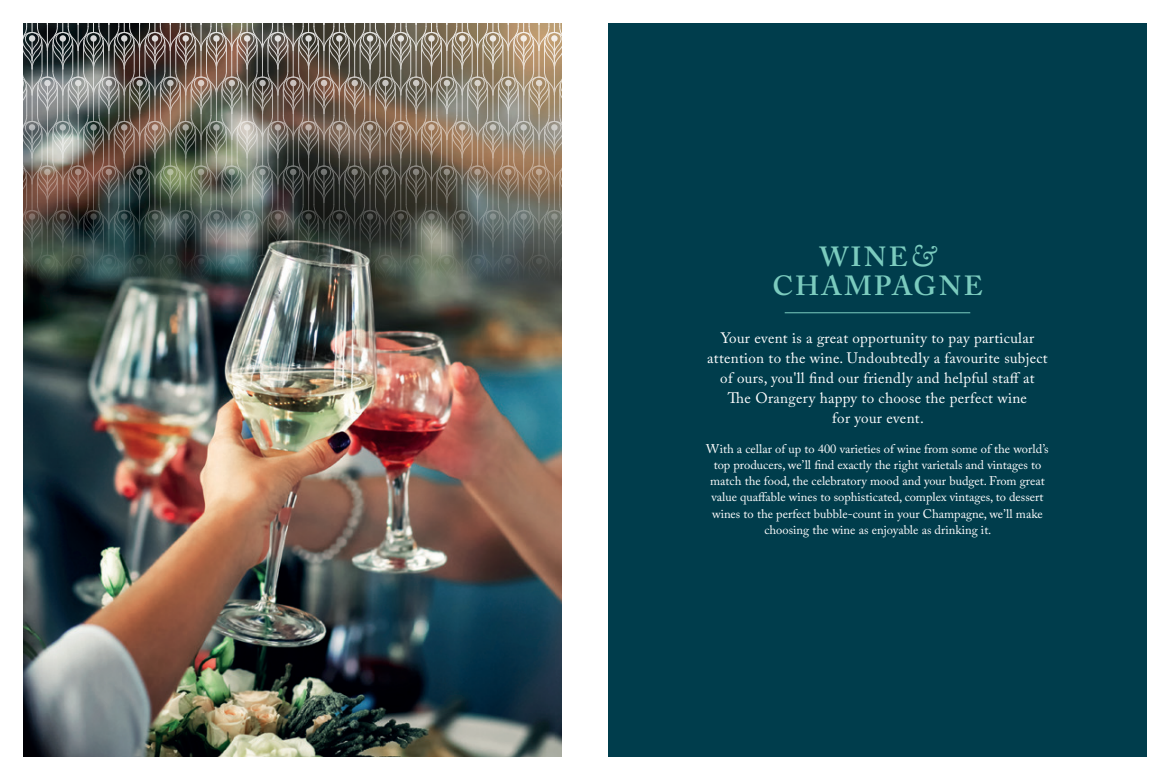
<style>
.page{position:relative;width:1170px;height:780px;background:#fff}
.page>*{position:absolute;margin:0;border:0;box-sizing:border-box;transform-origin:0 0}
.t1{font:600 27.5px/28.8px "Adobe Caslon Pro";letter-spacing:.09em;color:#7bcbbe;text-align:center}
.t2{font:15px/20px "Adobe Caslon Pro";letter-spacing:.02em;color:#fff;text-align:center}
.t3{font:12.5px/16.2px "Adobe Caslon Pro";color:#fff;text-align:center}
.s1{font-weight:400;font-style:italic;font-size:30.25px}
</style>
<div class="page">
<img style="left:23px;top:292px;width:539px;height:464px">
<div style="left:608px;top:23px;width:538px;height:733px;background:#003d4c"></div>
<hr style="left:784px;top:312px;width:186px;height:1px;background:#7bcbbe">
<img style="left:23px;top:23px;width:539px;height:269px">
<h1 class="t1" style="left:772px;top:242px;width:212px">WINE<span class="s1">&amp;<br></span>CHAMPAGNE</h1>
<p class="t2" style="left:707px;top:328px;width:342px">Your event is a great opportunity to pay particular attention to the wine. Undoubtedly a favourite subject of ours, you'll find our friendly and helpful staff at The Orangery happy to choose the perfect wine<br>for your event.</p>
<p class="t3" style="left:706px;top:440px;width:344px">With a cellar of up to 400 varieties of wine from some of the world’s top producers, we’ll find exactly the right varietals and vintages to match the food, the celebratory mood and your budget. From great value quaffable wines to sophisticated, complex vintages, to dessert wines to the perfect bubble-count in your Champagne, we’ll make choosing the wine as enjoyable as drinking it.</p>
</div>
